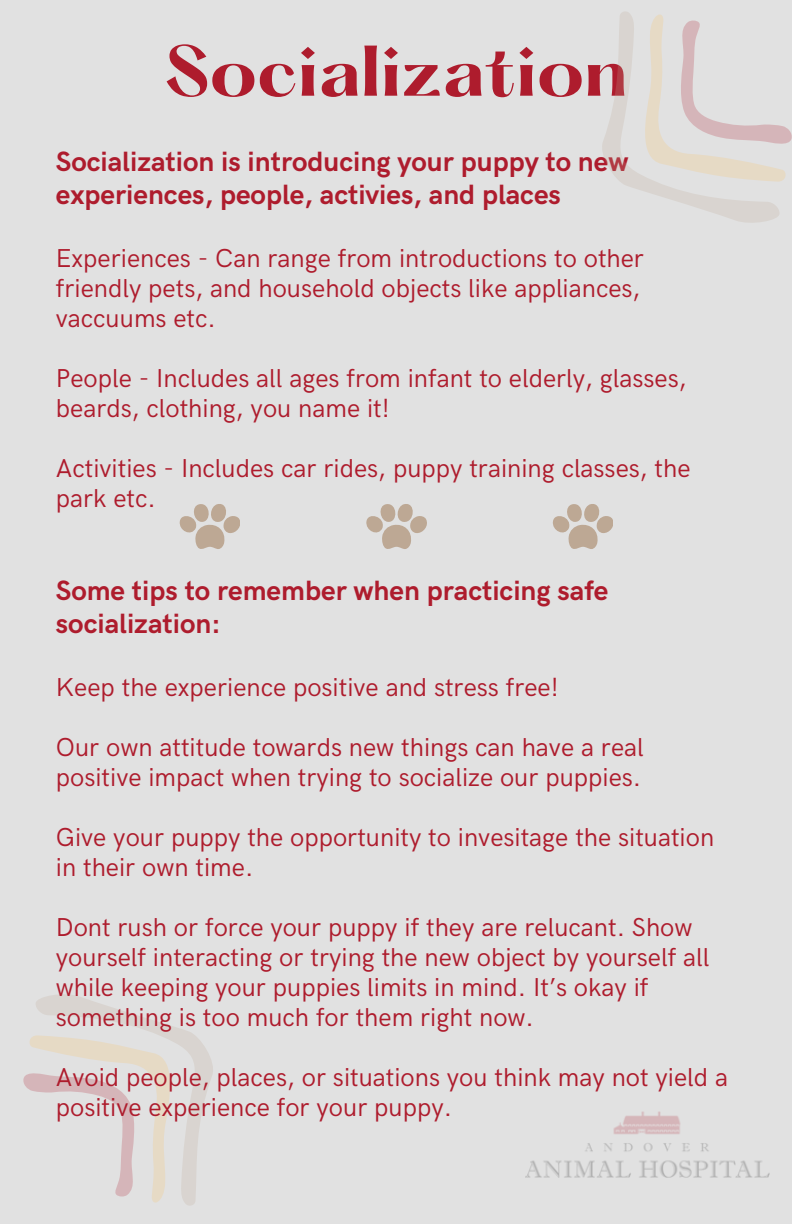
<style>
.page{position:relative;width:792px;height:1224px;background:#e1e1e1}
.page>*{position:absolute;margin:0;border:0;box-sizing:border-box;transform-origin:0 0}
.t1{font:700 62.6px "Hatton";color:#ae1c2d}
.t2{font:700 28px/33px "HK Grotesk";color:#ae1c2d}
.t3{font:26px/30px "HK Grotesk";color:#ae1c2d}
</style>
<div class="page">
<svg style="left:36px;top:994px;width:177px;height:204px"></svg>
<svg style="left:23px;top:1024px;width:172px;height:182px"></svg>
<img style="left:525px;top:1111px;width:245px;height:67px">
<svg style="left:179px;top:504px;width:61px;height:45px"></svg>
<svg style="left:366px;top:504px;width:61px;height:45px"></svg>
<svg style="left:552px;top:504px;width:61px;height:45px"></svg>
<svg style="left:602px;top:23px;width:177px;height:200px"></svg>
<svg style="left:620px;top:12px;width:172px;height:181px"></svg>
<p class="t1" style="left:164px;top:42px;width:465px">Socialization</p>
<h1 class="t2" style="left:56px;top:146px;width:574px">Socialization is introducing your puppy to new experiences, people, activies, and places</h1>
<h2 class="t3" style="left:56px;top:244px;width:590px">Experiences - Can range from introductions to other friendly pets, and household objects like appliances, vaccuums etc.</h2>
<p class="t3" style="left:56px;top:364px;width:632px">People - Includes all ages from infant to elderly, glasses, beards, clothing, you name it!</p>
<p class="t3" style="left:56px;top:454px;width:636px">Activities - Includes car rides, puppy training classes, the park etc.</p>
<p class="t2" style="left:56px;top:575px;width:554px">Some tips to remember when practicing safe socialization:</p>
<p class="t3" style="left:56px;top:673px;width:504px">Keep the experience positive and stress free!</p>
<p class="t3" style="left:56px;top:733px;width:589px">Our own attitude towards new things can have a real positive impact when trying to socialize our puppies.</p>
<p class="t3" style="left:56px;top:823px;width:660px">Give your puppy the opportunity to invesitage the situation in their own time.</p>
<h2 class="t3" style="left:56px;top:913px;width:655px">Dont rush or force your puppy if they are relucant. Show yourself interacting or trying the new object by yourself all while keeping your puppies limits in mind. It’s okay if something is too much for them right now.</h2>
<p class="t3" style="left:56px;top:1063px;width:674px">Avoid people, places, or situations you think may not yield a positive experience for your puppy.</p>
</div>
